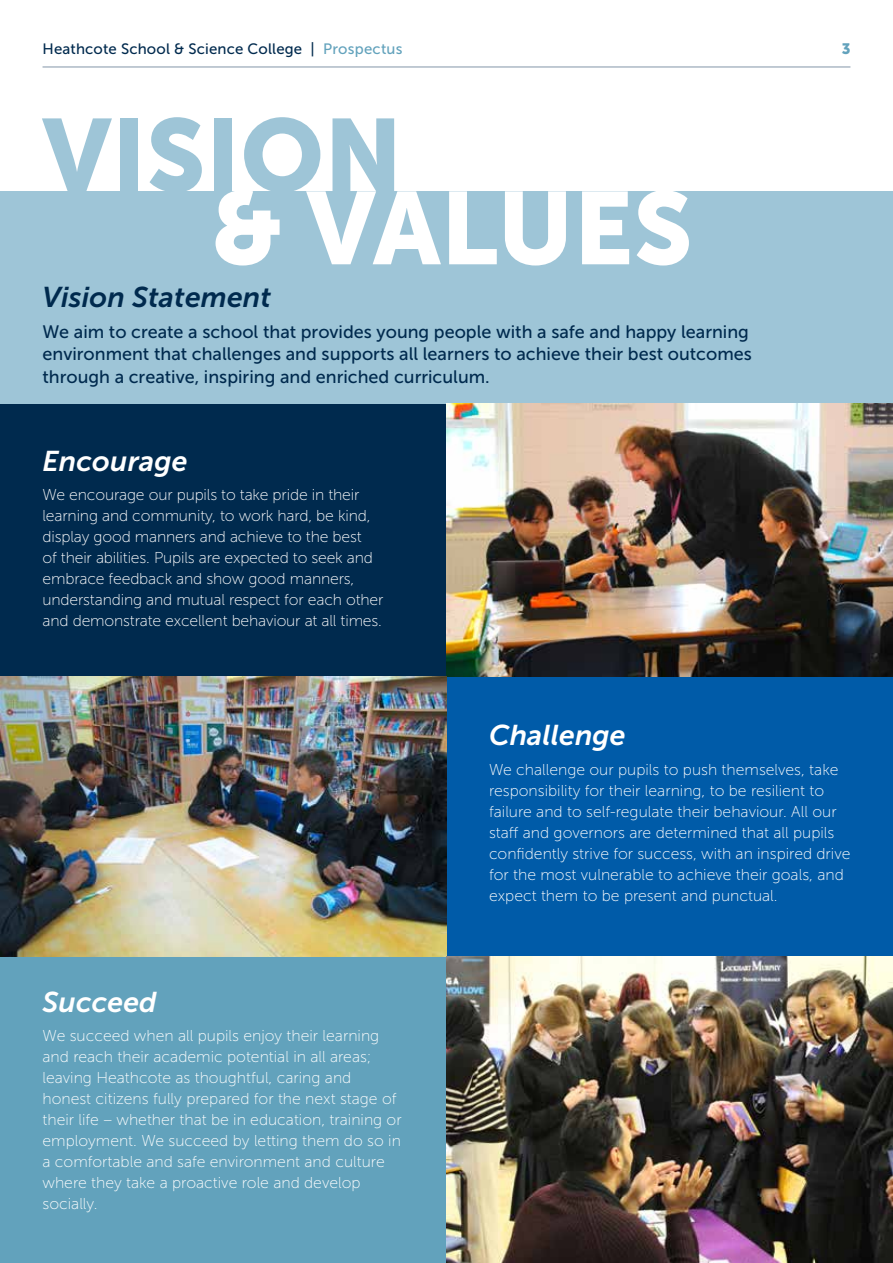
<style>
.page{position:relative;width:893px;height:1263px;background:#fff}
.page>*{position:absolute;margin:0;border:0;box-sizing:border-box;transform-origin:0 0}
.t1{font:102px "Museo Sans 900";color:#fff}
.t2{font:102px "Museo Sans 900";color:#9ec5d7}
.t3{font:italic 28.5px "Museo Sans 700";letter-spacing:.005em;color:#fff}
.t4{font:italic 28.5px "Museo Sans 700";letter-spacing:.005em;color:#002a4e}
.t5{font:18px/22.5px "Museo Sans 500";color:#002a4e}
.t6{font:15.75px/21px "Museo Sans 100";color:#fff}
.t7{font:15px "Museo Sans 500";letter-spacing:.01em;color:#002a4e}
.t8{font:15px "Museo Sans 900";color:#62a2bc}
.s1{color:#62a2bc}
</style>
<div class="page">
<div style="left:0;top:191px;width:893px;height:213px;background:#9ec5d7"></div>
<div style="left:0;top:404px;width:446px;height:272px;background:#002a4e"></div>
<div style="left:446px;top:676px;width:447px;height:281px;background:#005ba8"></div>
<div style="left:0;top:957px;width:446px;height:306px;background:#62a2bc"></div>
<img style="left:446px;top:404px;width:447px;height:272px">
<img style="left:0;top:676px;width:446px;height:281px">
<img style="left:446px;top:957px;width:447px;height:306px">
<hr style="left:43px;top:67px;width:807px;height:1px;background:#002a4e">
<p class="t7" style="left:43px;top:40px;width:362px">Heathcote School &amp; Science College | <span class="s1">Prospectus</span></p>
<p class="t8" style="left:842px;top:40px;width:10px">3</p>
<h1 class="t2" style="left:43px;top:98px;width:362px">VISION</h1>
<h1 class="t1" style="left:212px;top:171px;width:483px">&amp; VALUES</h1>
<h2 class="t4" style="left:43px;top:281px;width:230px">Vision Statement</h2>
<p class="t5" style="left:43px;top:320px;width:711px">We aim to create a school that provides young people with a safe and happy learning environment that challenges and supports all learners to achieve their best outcomes through a creative, inspiring and enriched curriculum.</p>
<h2 class="t3" style="left:43px;top:445px;width:146px">Encourage</h2>
<p class="t6" style="left:43px;top:485px;width:342px">We encourage our pupils to take pride in their learning and community, to work hard, be kind, display good manners and achieve to the best<br>of their abilities. Pupils are expected to seek and embrace feedback and show good manners, understanding and mutual respect for each other and demonstrate excellent behaviour at all times.</p>
<h2 class="t3" style="left:43px;top:986px;width:116px">Succeed</h2>
<p class="t6" style="left:43px;top:1025px;width:361px">We succeed when all pupils enjoy their learning and reach their academic potential in all areas; leaving Heathcote as thoughtful, caring and honest citizens fully prepared for the next stage of their life – whether that be in education, training or employment. We succeed by letting them do so in a comfortable and safe environment and culture where they take a proactive role and develop socially.</p>
<h2 class="t3" style="left:489px;top:719px;width:138px">Challenge</h2>
<p class="t6" style="left:489px;top:759px;width:363px">We challenge our pupils to push themselves, take responsibility for their learning, to be resilient to failure and to self-regulate their behaviour. All our staff and governors are determined that all pupils confidently strive for success, with an inspired drive for the most vulnerable to achieve their goals, and expect them to be present and punctual.</p>
</div>
